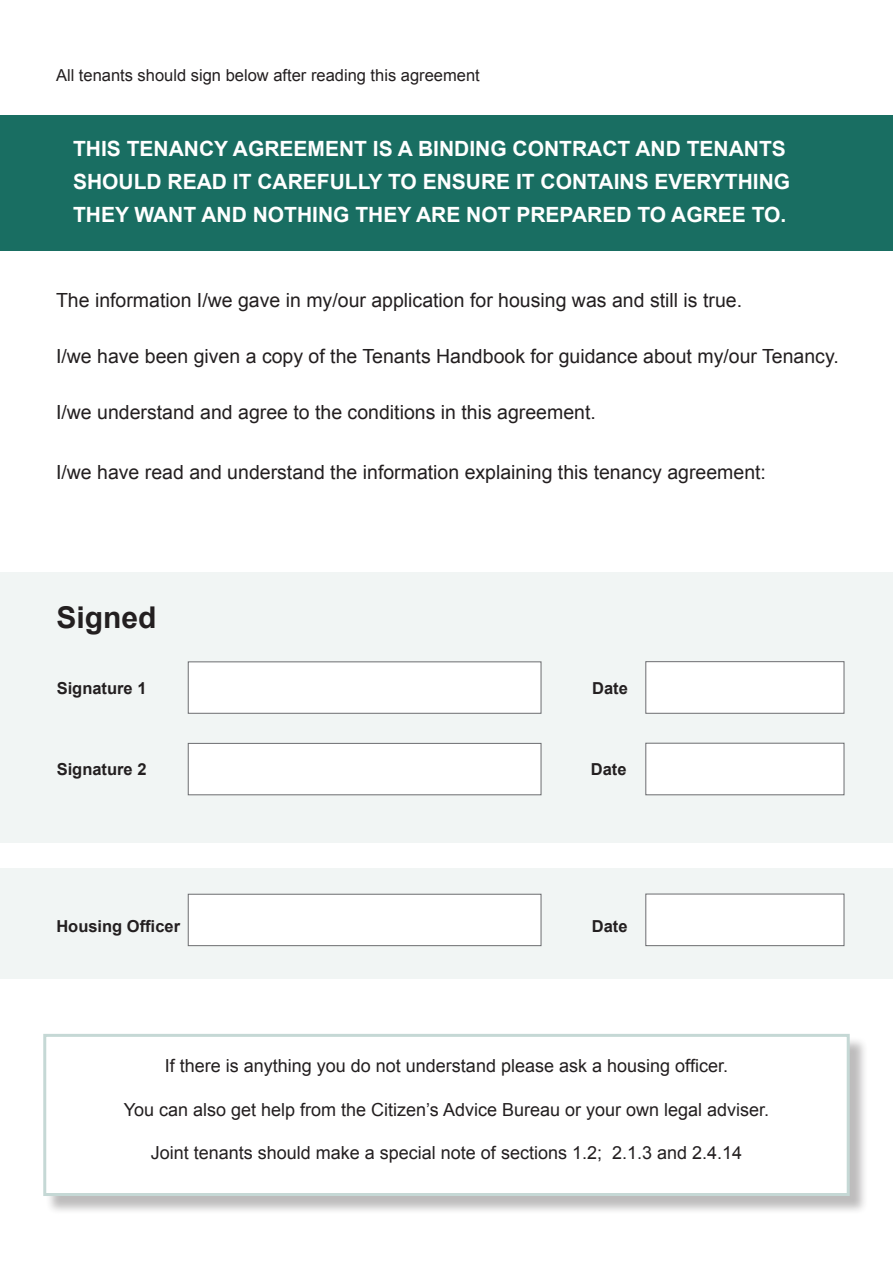
<style>
.page{position:relative;width:893px;height:1263px;background:#fff}
.page>*{position:absolute;margin:0;border:0;box-sizing:border-box;transform-origin:0 0}
.t1{font:700 30px "Arial";color:#231f20}
.t2{font:700 21px/33px "Arial";color:#fff}
.t3{font:19.5px "Arial";color:#231f20}
.t4{font:18px "Arial";color:#231f20}
.t5{font:16.5px "Arial";color:#231f20}
.t6{font:700 16.5px "Arial";color:#231f20}
</style>
<div class="page">
<div style="left:0;top:507px;width:893px;height:336px;background:#f1f5f4"></div>
<div style="left:0;top:353px;width:893px;height:219px;background:#fff"></div>
<div style="left:0;top:869px;width:893px;height:110px;background:#f1f5f4"></div>
<div style="left:46px;top:1036px;width:822px;height:179px;background:#231f20;opacity:.3"></div>
<div style="left:43px;top:1034px;width:807px;height:162px;background:#fff;border:3px solid #c5d8d5"></div>
<div style="left:0;top:115px;width:893px;height:135px;background:#196e62"></div>
<div style="left:188px;top:662px;width:353px;height:51px;background:#fff"></div>
<div style="left:646px;top:662px;width:198px;height:51px;background:#fff"></div>
<div style="left:188px;top:743px;width:353px;height:52px;background:#fff;border:1px solid #6c6d70"></div>
<div style="left:646px;top:743px;width:198px;height:52px;background:#fff;border:1px solid #6c6d70"></div>
<div style="left:188px;top:894px;width:353px;height:52px;background:#fff;border:1px solid #6c6d70"></div>
<div style="left:646px;top:894px;width:198px;height:52px;background:#fff;border:1px solid #6c6d70"></div>
<p class="t5" style="left:56px;top:65px;width:425px">All tenants should sign below after reading this agreement</p>
<p class="t2" style="left:73px;top:132px;width:719px">THIS TENANCY AGREEMENT IS A BINDING CONTRACT AND TENANTS<br>SHOULD READ IT CAREFULLY TO ENSURE IT CONTAINS EVERYTHING<br>THEY WANT AND NOTHING THEY ARE NOT PREPARED TO AGREE TO.</p>
<p class="t3" style="left:56px;top:287px;width:688px">The information I/we gave in my/our application for housing was and still is true.</p>
<p class="t3" style="left:56px;top:343px;width:784px">I/we have been given a copy of the Tenants Handbook for guidance about my/our Tenancy.</p>
<p class="t3" style="left:56px;top:399px;width:541px">I/we understand and agree to the conditions in this agreement.</p>
<p class="t3" style="left:56px;top:459px;width:711px">I/we have read and understand the information explaining this tenancy agreement:</p>
<p class="t1" style="left:56px;top:598px;width:102px">Signed</p>
<p class="t6" style="left:57px;top:677px;width:91px">Signature 1</p>
<p class="t6" style="left:592px;top:677px;width:37px">Date</p>
<p class="t6" style="left:57px;top:759px;width:91px">Signature 2</p>
<p class="t6" style="left:591px;top:759px;width:37px">Date</p>
<p class="t6" style="left:56px;top:915px;width:125px">Housing Officer</p>
<p class="t6" style="left:592px;top:915px;width:37px">Date</p>
<p class="t4" style="left:165px;top:1054px;width:565px">If there is anything you do not understand please ask a housing officer.</p>
<p class="t4" style="left:124px;top:1097px;width:647px">You can also get help from the Citizen’s Advice Bureau or your own legal adviser.</p>
<p class="t4" style="left:151px;top:1141px;width:593px">Joint tenants should make a special note of sections 1.2; 2.1.3 and 2.4.14</p>
</div>
